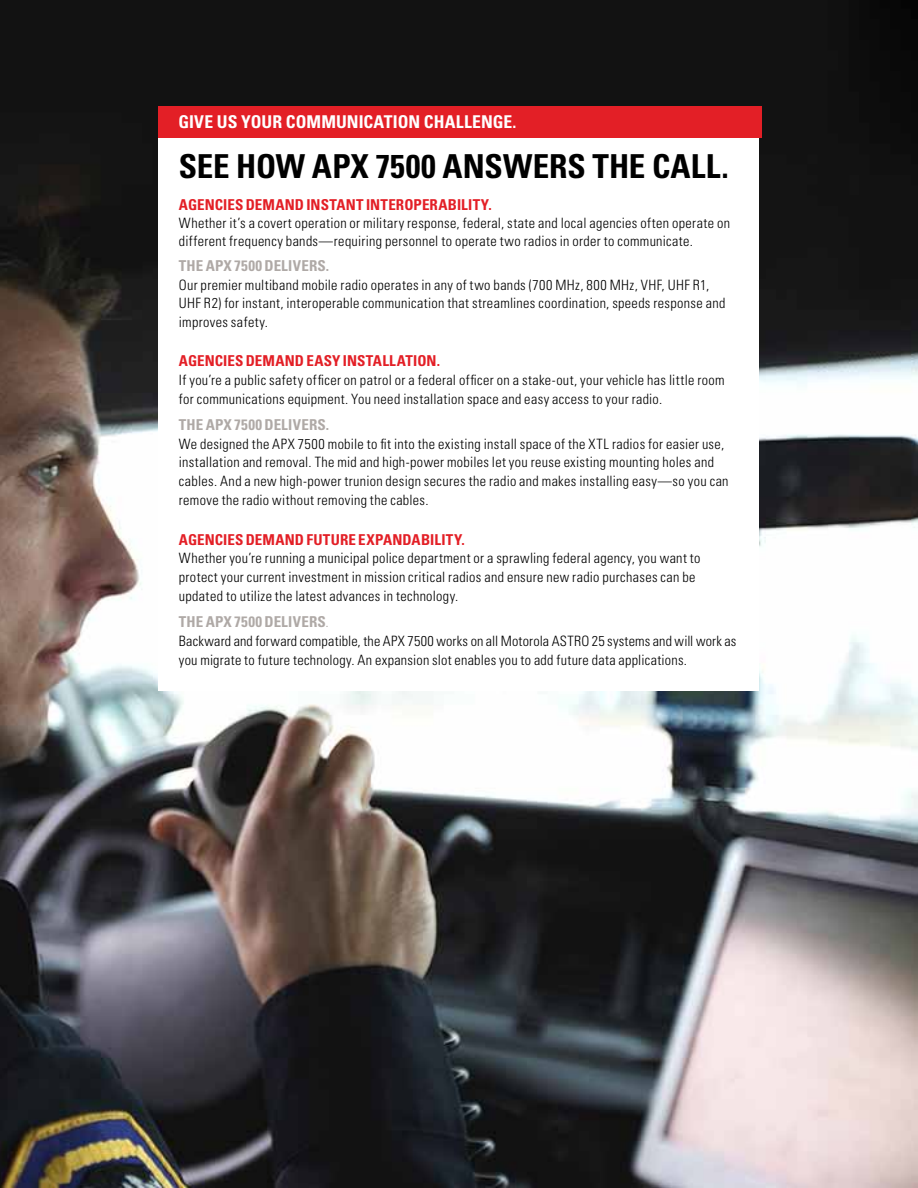
<style>
.page{position:relative;width:918px;height:1188px;background:#fff}
.page>*{position:absolute;margin:0;border:0;box-sizing:border-box;transform-origin:0 0}
.t1{font:700 condensed 33px "Univers LT Std";letter-spacing:.005em;color:#000}
.t2{font:700 condensed 17.7px "Univers LT Std";color:#fff}
.t3{font:700 condensed 15px "Univers LT Std";letter-spacing:.01em;color:#e31f26}
.t4{font:700 condensed 15px "Univers LT Std";letter-spacing:.02em;color:#afa9a6}
.t5{font:300 condensed 14.25px/18.3px "Univers LT Std";letter-spacing:.025em;color:#000}
.s1{font-weight:300}
</style>
<div class="page">
<img style="left:0;top:0;width:918px;height:1188px">
<div style="left:159px;top:106px;width:600px;height:585px;background:#fff"></div>
<div style="left:158px;top:106px;width:604px;height:32px;background:#e31f26"></div>
<p class="t2" style="left:178px;top:115px;width:340px">GIVE US YOUR COMMUNICATION CHALLENGE.</p>
<h1 class="t1" style="left:179px;top:153px;width:551px">SEE HOW APX 7500 ANSWERS THE CALL.</h1>
<p class="t3" style="left:179px;top:198px;width:314px">AGENCIES DEMAND INSTANT INTEROPERABILITY.</p>
<p class="t5" style="left:179px;top:215px;width:553px">Whether it’s a covert operation or military response, federal, state and local agencies often operate on different frequency bands—requiring personnel to operate two radios in order to communicate.</p>
<p class="t4" style="left:179px;top:260px;width:152px">THE APX 7500 DELIVERS.</p>
<p class="t5" style="left:179px;top:277px;width:548px">Our premier multiband mobile radio operates in any of two bands (700 MHz, 800 MHz, VHF, UHF R1,<br>UHF R2) for instant, interoperable communication that streamlines coordination, speeds response and improves safety.</p>
<p class="t3" style="left:179px;top:355px;width:263px">AGENCIES DEMAND EASY INSTALLATION.</p>
<p class="t5" style="left:179px;top:371px;width:547px;line-height:19.5px">If you’re a public safety officer on patrol or a federal officer on a stake-out, your vehicle has little room for communications equipment. You need installation space and easy access to your radio.</p>
<p class="t4" style="left:179px;top:419px;width:152px">THE APX 7500 DELIVERS.</p>
<p class="t5" style="left:179px;top:435px;width:551px;line-height:18.8px">We designed the APX 7500 mobile to fit into the existing install space of the XTL radios for easier use, installation and removal. The mid and high-power mobiles let you reuse existing mounting holes and cables. And a new high-power trunion design secures the radio and makes installing easy—so you can remove the radio without removing the cables.</p>
<p class="t3" style="left:179px;top:533px;width:287px">AGENCIES DEMAND FUTURE EXPANDABILITY.</p>
<p class="t5" style="left:179px;top:550px;width:523px;line-height:18.9px">Whether you’re running a municipal police department or a sprawling federal agency, you want to protect your current investment in mission critical radios and ensure new radio purchases can be updated to utilize the latest advances in technology.</p>
<p class="t4" style="left:179px;top:616px;width:152px">THE APX 7500 DELIVERS<span class="s1">.</span></p>
<p class="t5" style="left:179px;top:632px;width:559px;line-height:19.5px">Backward and forward compatible, the APX 7500 works on all Motorola ASTRO 25 systems and will work as you migrate to future technology. An expansion slot enables you to add future data applications.</p>
</div>
